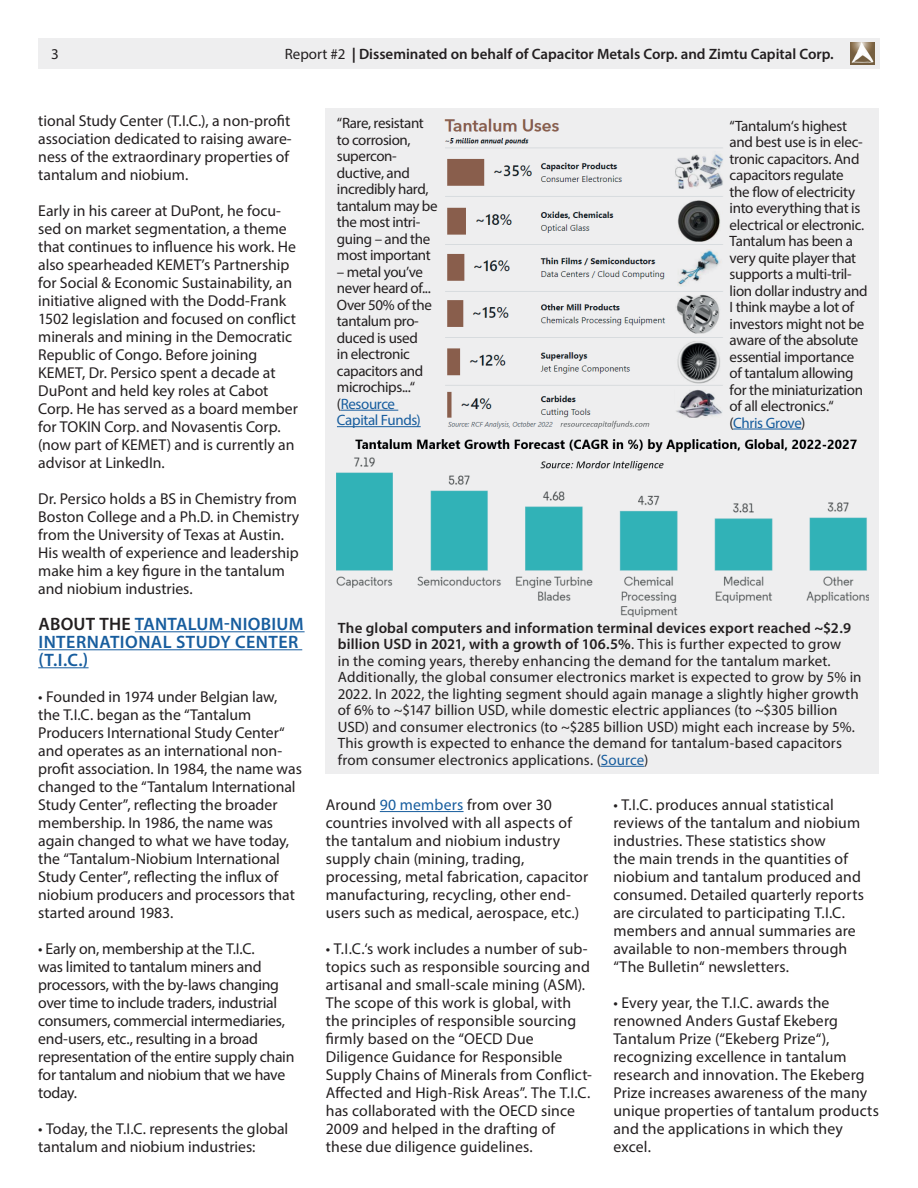
<style>
.page{position:relative;width:918px;height:1188px;background:#fff}
.page>*{position:absolute;margin:0;border:0;box-sizing:border-box;transform-origin:0 0}
.t1{font:600 18px/18px "Myriad Pro";letter-spacing:.02em;color:#175d9e}
.t2{font:15.75px/18px "Myriad Pro";color:#231f20}
.t3{font:15.75px/18px "Myriad Pro";letter-spacing:-.02em;color:#231f20}
.t4{font:15px/16.5px "Myriad Pro";letter-spacing:-.015em;color:#231f20}
.t5{font:15px/16.5px "Myriad Pro";letter-spacing:.01em;color:#231f20}
.t6{font:600 15px "Myriad Pro";color:#231f20}
.s1{font-weight:400}
.s2{font-weight:700}
.s3{color:#231f20}
.s4{color:#175d9e}
.s5{font-weight:600}
</style>
<div class="page">
<div style="left:38px;top:38px;width:842px;height:31px;background:#eeeeef"></div>
<img style="left:851px;top:43px;width:23px;height:21px">
<hr style="left:135px;top:631px;width:170px;height:1px;background:#175d9e">
<hr style="left:38px;top:649px;width:264px;height:1px;background:#175d9e">
<hr style="left:38px;top:667px;width:51px;height:1px;background:#175d9e">
<hr style="left:380px;top:811px;width:84px;height:1px;background:#175d9e">
<div style="left:325px;top:108px;width:554px;height:666px;background:#eeeeef"></div>
<img style="left:337px;top:439px;width:531px;height:177px">
<hr style="left:601px;top:766px;width:43px;height:1px;background:#175d9e">
<img style="left:444px;top:118px;width:279px;height:311px">
<hr style="left:341px;top:410px;width:57px;height:1px;background:#175d9e">
<hr style="left:337px;top:426px;width:84px;height:1px;background:#175d9e">
<hr style="left:733px;top:429px;width:68px;height:1px;background:#175d9e">
<p class="t4" style="left:51px;top:46px;width:9px">3</p>
<p class="t6" style="left:285px;top:45px;width:550px"><span class="s1">Report #2</span> <span class="s2">|</span> Disseminated on behalf of Capacitor Metals Corp. and Zimtu Capital Corp.</p>
<p class="t2" style="left:38px;top:111px;width:255px">tional Study Center (T.I.C.), a non-profit association dedicated to raising aware&shy;ness of the extraordinary properties of tantalum and niobium.</p>
<p class="t2" style="left:38px;top:201px;width:261px">Early in his career at DuPont, he focu&shy;sed on market segmentation, a theme that continues to influence his work. He also spearheaded KEMET’s Partnership for Social &amp; Economic Sustainability, an initiative aligned with the Dodd-Frank 1502 legislation and focused on conflict minerals and mining in the Democratic Republic of Congo. Before joining KEMET, Dr. Persico spent a decade at DuPont and held key roles at Cabot Corp. He has served as a board member for TOKIN Corp. and Novasentis Corp. (now part of KEMET) and is currently an advisor at LinkedIn.</p>
<p class="t2" style="left:38px;top:490px;width:263px">Dr. Persico holds a BS in Chemistry from Boston College and a Ph.D. in Chemistry from the University of Texas at Austin.<br>His wealth of experience and leadership make him a key figure in the tantalum and niobium industries.</p>
<p class="t1" style="left:38px;top:615px;width:267px"><span class="s3">ABOUT THE</span> TANTALUM-NIOBIUM<br>INTERNATIONAL STUDY CENTER (T.I.C.)</p>
<p class="t2" style="left:38px;top:687px;width:265px">• Founded in 1974 under Belgian law, the T.I.C. began as the “Tantalum Producers International Study Center“ and operates as an international non&shy;profit association. In 1984, the name was changed to the “Tantalum International Study Center”, reflecting the broader membership. In 1986, the name was again changed to what we have today, the “Tantalum-Niobium International Study Center”, reflecting the influx of niobium producers and processors that started around 1983.</p>
<p class="t3" style="left:38px;top:940px;width:258px">• Early on, membership at the T.I.C.<br>was limited to tantalum miners and processors, with the by-laws changing over time to include traders, industrial consumers, commercial intermediaries, end-users, etc., resulting in a broad representation of the entire supply chain for tantalum and niobium that we have today.</p>
<p class="t2" style="left:38px;top:1120px;width:252px">• Today, the T.I.C. represents the global tantalum and niobium industries:</p>
<p class="t4" style="left:337px;top:115px;width:102px">“Rare, resistant to corrosion, supercon&shy;ductive, and incredibly hard, tantalum may be the most intri&shy;guing – and the most important</p>
<p class="t4" style="left:337px;top:263px;width:96px">– metal you’ve never heard of...<br>Over 50% of the tantalum pro&shy;duced is used in electronic capacitors and microchips...“ (<span class="s4">Resource<br>Capital Funds)</span></p>
<p class="t4" style="left:730px;top:117px;width:140px">“Tantalum‘s highest and best use is in elec&shy;tronic capacitors. And capacitors regulate<br>the flow of electricity into everything that is electrical or electronic.<br>Tantalum has been a very quite player that supports a multi-tril&shy;lion dollar industry and<br>I think maybe a lot of investors might not be aware of the absolute essential importance of tantalum allowing for the miniaturization of all electronics.“ (<span class="s4">Chris Grove</span>)</p>
<p class="t5" style="left:338px;top:619px;width:525px"><span class="s5">The global computers and information terminal devices export reached ~$2.9 billion USD in 2021, with a growth of 106.5%</span>. This is further expected to grow<br>in the coming years, thereby enhancing the demand for the tantalum market.<br>Additionally, the global consumer electronics market is expected to grow by 5% in 2022. In 2022, the lighting segment should again manage a slightly higher growth of 6% to ~$147 billion USD, while domestic electric appliances (to ~$305 billion USD) and consumer electronics (to ~$285 billion USD) might each increase by 5%.<br>This growth is expected to enhance the demand for tantalum-based capacitors from consumer electronics applications. (<span class="s4">Source</span>)</p>
<p class="t2" style="left:326px;top:795px;width:264px">Around <span class="s4">90 members</span> from over 30 countries involved with all aspects of the tantalum and niobium industry supply chain (mining, trading, processing, metal fabrication, capacitor manufacturing, recycling, other end&shy;users such as medical, aerospace, etc.)</p>
<p class="t2" style="left:326px;top:939px;width:268px">• T.I.C.‘s work includes a number of sub&shy;topics such as responsible sourcing and artisanal and small-scale mining (ASM).<br>The scope of this work is global, with the principles of responsible sourcing firmly based on the “OECD Due Diligence Guidance for Responsible Supply Chains of Minerals from Conflict-Affected and High-Risk Areas”. The T.I.C. has collaborated with the OECD since 2009 and helped in the drafting of these due diligence guidelines.</p>
<p class="t2" style="left:613px;top:796px;width:252px">• T.I.C. produces annual statistical reviews of the tantalum and niobium industries. These statistics show<br>the main trends in the quantities of niobium and tantalum produced and consumed. Detailed quarterly reports are circulated to participating T.I.C. members and annual summaries are available to non-members through “The Bulletin“ newsletters.</p>
<p class="t2" style="left:613px;top:994px;width:267px">• Every year, the T.I.C. awards the renowned Anders Gustaf Ekeberg<br>Tantalum Prize (“Ekeberg Prize“), recognizing excellence in tantalum research and innovation. The Ekeberg<br>Prize increases awareness of the many unique properties of tantalum products and the applications in which they excel.</p>
</div>
